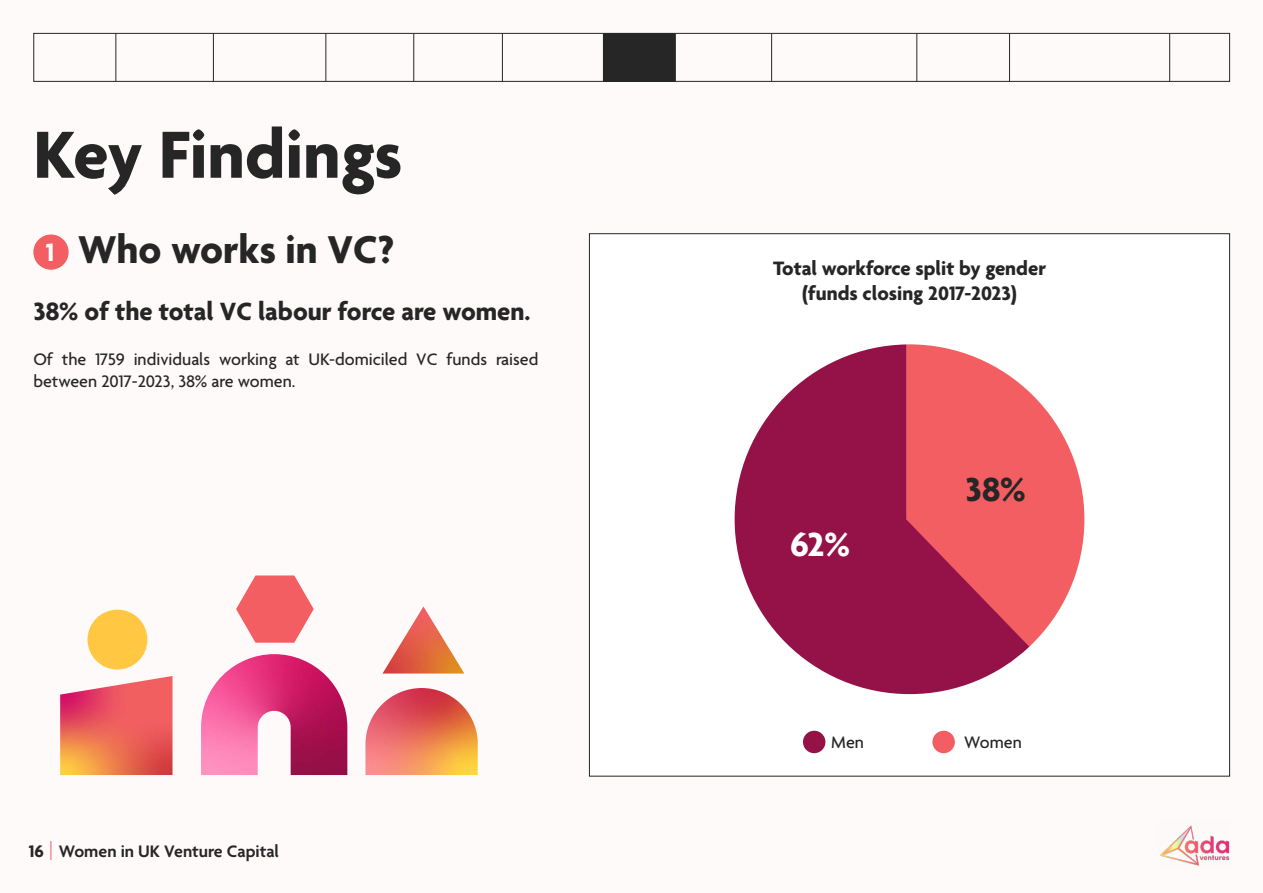
<style>
.page{position:relative;width:1263px;height:893px;background:#fffafa}
.page>*{position:absolute;margin:0;border:0;box-sizing:border-box;transform-origin:0 0}
.t1{font:700 72px "Agenda";color:#262626}
.t2{font:700 42px "Agenda";color:#262626}
.t3{font:700 36px "Agenda";color:#262626}
.t4{font:700 36px "Agenda";color:#fff}
.t5{font:700 27px "Agenda";color:#262626}
.t6{font:700 21px/25.2px "Agenda";color:#262626;text-align:center}
.t7{font:500 18px/21.6px "Agenda";color:#262626}
.t8{font:600 18px "Agenda";color:#262626}
.s1{font-size:27px;color:#fff}
.s2{font-weight:700}
</style>
<div class="page">
<div style="left:589px;top:233px;width:641px;height:543px;background:#fff;border:1px solid #262626"></div>
<img style="left:1160px;top:825px;width:70px;height:41px">
<div style="left:33px;top:234px;width:36px;height:36px;background:#f25e61;border-radius:50%"></div>
<div style="left:803px;top:731px;width:22px;height:22px;background:#941247;border-radius:50%"></div>
<div style="left:932px;top:731px;width:23px;height:22px;background:#f25e61;border-radius:50%"></div>
<svg style="left:1029px;top:391px;width:55px;height:256px;fill:#f25e61"></svg>
<svg style="left:735px;top:344px;width:294px;height:350px;fill:#941247"></svg>
<div style="left:955px;top:466px;width:81px;height:47px;background:#f25e61"></div>
<div style="left:779px;top:519px;width:82px;height:47px;background:#941247"></div>
<svg style="left:51px;top:841px;width:1px;height:19px"></svg>
<div style="left:87px;top:610px;width:60px;height:59px;background:#ffc742;border-radius:50%"></div>
<img style="left:365px;top:688px;width:113px;height:87px">
<img style="left:201px;top:654px;width:146px;height:121px">
<img style="left:60px;top:676px;width:113px;height:99px">
<img style="left:383px;top:606px;width:81px;height:67px">
<svg style="left:236px;top:575px;width:78px;height:68px"></svg>
<div style="left:604px;top:33px;width:71px;height:49px;background:#262626"></div>
<div style="left:33px;top:33px;width:1197px;height:49px;border:1px solid #262626"></div>
<hr style="left:115px;top:33px;width:1px;height:48px;background:#262626">
<hr style="left:325px;top:33px;width:1px;height:48px;background:#262626">
<hr style="left:213px;top:33px;width:1px;height:48px;background:#262626">
<hr style="left:413px;top:33px;width:1px;height:48px;background:#262626">
<hr style="left:502px;top:33px;width:1px;height:48px;background:#262626">
<hr style="left:603px;top:33px;width:1px;height:48px;background:#262626">
<hr style="left:675px;top:33px;width:1px;height:48px;background:#262626">
<hr style="left:771px;top:33px;width:1px;height:48px;background:#262626">
<hr style="left:1169px;top:33px;width:1px;height:48px;background:#262626">
<hr style="left:916px;top:33px;width:1px;height:48px;background:#262626">
<hr style="left:1009px;top:33px;width:1px;height:48px;background:#262626">
<h1 class="t1" style="left:33px;top:116px;width:370px">Key Findings</h1>
<h2 class="t2" style="left:46px;top:227px;width:350px"><span class="s1">1</span> Who works in VC?</h2>
<h3 class="t5" style="left:33px;top:297px;width:499px">38% of the total VC labour force are women.</h3>
<p class="t7" style="left:33px;top:350px;width:506px">Of the 1759 individuals working at UK-domiciled VC funds raised between 2017-2023, 38% are women.</p>
<p class="t8" style="left:29px;top:841px;width:252px"><span class="s2">16</span> Women in UK Venture Capital</p>
<p class="t6" style="left:773px;top:257px;width:274px">Total workforce split by gender (funds closing 2017-2023)</p>
<h3 class="t4" style="left:790px;top:525px;width:62px">62%</h3>
<h3 class="t3" style="left:965px;top:470px;width:62px">38%</h3>
<p class="t7" style="left:831px;top:733px;width:34px">Men</p>
<p class="t7" style="left:964px;top:733px;width:59px">Women</p>
</div>
